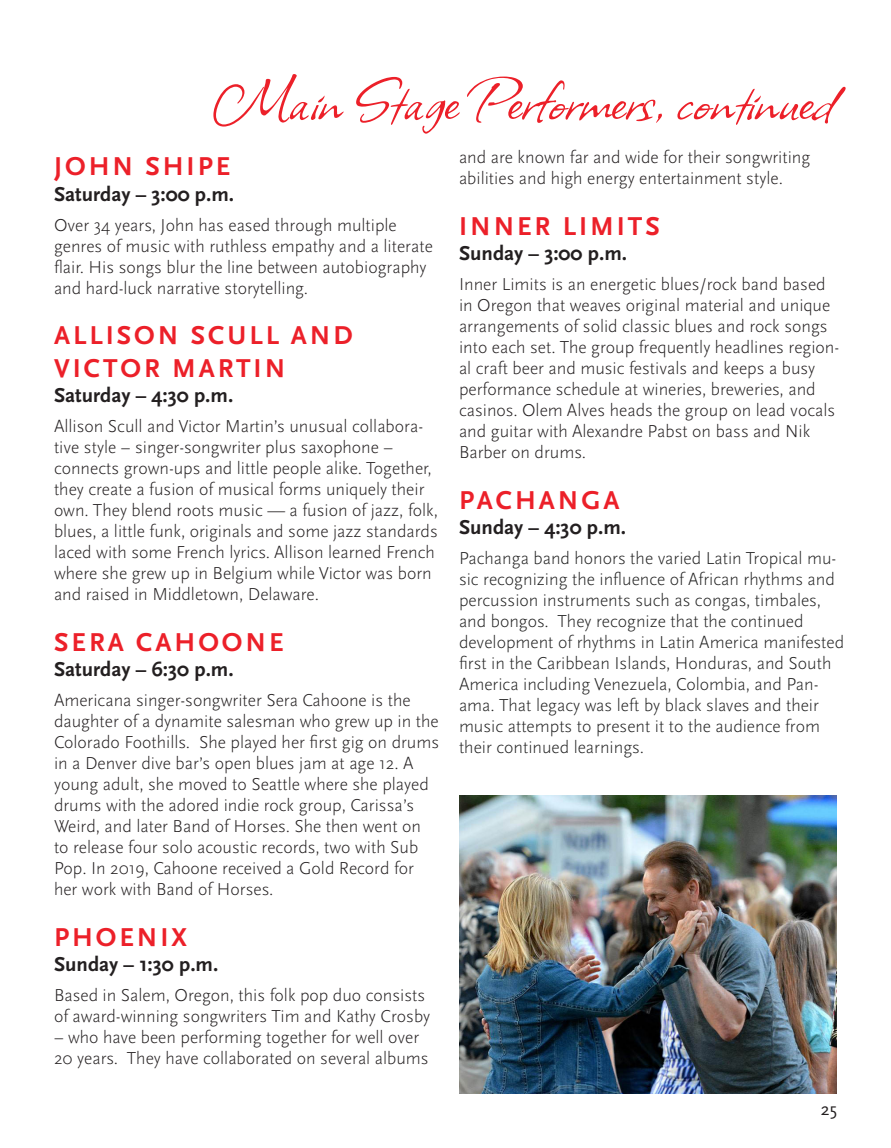
<style>
.page{position:relative;width:891px;height:1148px;background:#fff}
.page>*{position:absolute;margin:0;border:0;box-sizing:border-box;transform-origin:0 0}
.Page_header{font:72px "Allison";color:#ec2029}
.Performer_Names{font:700 27px/32.4px "Scala Sans Pro";letter-spacing:.11em;color:#ec2029}
.Performers-_date_tim{font:700 21px "Scala Sans Pro";color:#231f20}
.Body_text{font:300 18px/21px "Scala Sans Pro";color:#231f20}
.Body_text-2{font:300 18px/21px "Scala Sans Pro";color:#222}
.t1{font:18px "Scala Sans Pro";color:#231f20}
</style>
<div class="page">
<img style="left:459px;top:795px;width:378px;height:299px">
<p class="Page_header" style="left:212px;top:52px;width:623px">Main Stage Performers, continued</p>
<p class="Performer_Names" style="left:54px;top:150px;width:178px">JOHN SHIPE</p>
<p class="Performers-_date_tim" style="left:54px;top:182px;width:182px">Saturday – 3:00 p.m.</p>
<p class="Body_text" style="left:54px;top:214px;width:380px">Over 34 years, John has eased through multiple genres of music with ruthless empathy and a literate flair. His songs blur the line between autobiography and hard-luck narrative storytelling.</p>
<p class="Performer_Names" style="left:54px;top:319px;width:300px">ALLISON SCULL AND<br>VICTOR MARTIN</p>
<p class="Performers-_date_tim" style="left:54px;top:383px;width:181px">Saturday – 4:30 p.m.</p>
<p class="Body_text" style="left:54px;top:416px;width:386px">Allison Scull and Victor Martin’s unusual collabora&shy;tive style – singer-songwriter plus saxophone – connects grown-ups and little people alike. Together, they create a fusion of musical forms uniquely their own. They blend roots music — a fusion of jazz, folk, blues, a little funk, originals and some jazz standards laced with some French lyrics. Allison learned French where she grew up in Belgium while Victor was born and raised in Middletown, Delaware.</p>
<p class="Performer_Names" style="left:54px;top:626px;width:231px">SERA CAHOONE</p>
<p class="Performers-_date_tim" style="left:54px;top:657px;width:181px">Saturday – 6:30 p.m.</p>
<p class="Body_text" style="left:54px;top:689px;width:387px">Americana singer-songwriter Sera Cahoone is the daughter of a dynamite salesman who grew up in the Colorado Foothills. She played her first gig on drums in a Denver dive bar’s open blues jam at age 12. A young adult, she moved to Seattle where she played drums with the adored indie rock group, Carissa’s Weird, and later Band of Horses. She then went on to release four solo acoustic records, two with Sub Pop. In 2019, Cahoone received a Gold Record for her work with Band of Horses.</p>
<p class="Performer_Names" style="left:54px;top:920px;width:134px">PHOENIX</p>
<p class="Performers-_date_tim" style="left:54px;top:952px;width:166px">Sunday – 1:30 p.m.</p>
<p class="Body_text" style="left:54px;top:984px;width:378px">Based in Salem, Oregon, this folk pop duo consists of award-winning songwriters Tim and Kathy Crosby</p>
<p class="Body_text" style="left:54px;top:1026px;width:376px">– who have been performing together for well over<br>20 years. They have collaborated on several albums</p>
<p class="Body_text" style="left:459px;top:147px;width:353px">and are known far and wide for their songwriting abilities and high energy entertainment style.</p>
<p class="Performer_Names" style="left:459px;top:210px;width:202px">INNER LIMITS</p>
<p class="Performers-_date_tim" style="left:459px;top:241px;width:170px">Sunday – 3:00 p.m.</p>
<p class="Body_text" style="left:459px;top:274px;width:382px">Inner Limits is an energetic blues/rock band based in Oregon that weaves original material and unique arrangements of solid classic blues and rock songs into each set. The group frequently headlines region&shy;al craft beer and music festivals and keeps a busy performance schedule at wineries, breweries, and casinos. Olem Alves heads the group on lead vocals and guitar with Alexandre Pabst on bass and Nik Barber on drums.</p>
<p class="Performer_Names" style="left:459px;top:484px;width:162px">PACHANGA</p>
<p class="Performers-_date_tim" style="left:459px;top:515px;width:169px">Sunday – 4:30 p.m.</p>
<p class="Body_text-2" style="left:459px;top:548px;width:387px">Pachanga band honors the varied Latin Tropical mu&shy;sic recognizing the influence of African rhythms and percussion instruments such as congas, timbales, and bongos. They recognize that the continued development of rhythms in Latin America manifested first in the Caribbean Islands, Honduras, and South America including Venezuela, Colombia, and Pan&shy;ama. That legacy was left by black slaves and their music attempts to present it to the audience from their continued learnings.</p>
<p class="t1" style="left:821px;top:1098px;width:18px">25</p>
</div>
